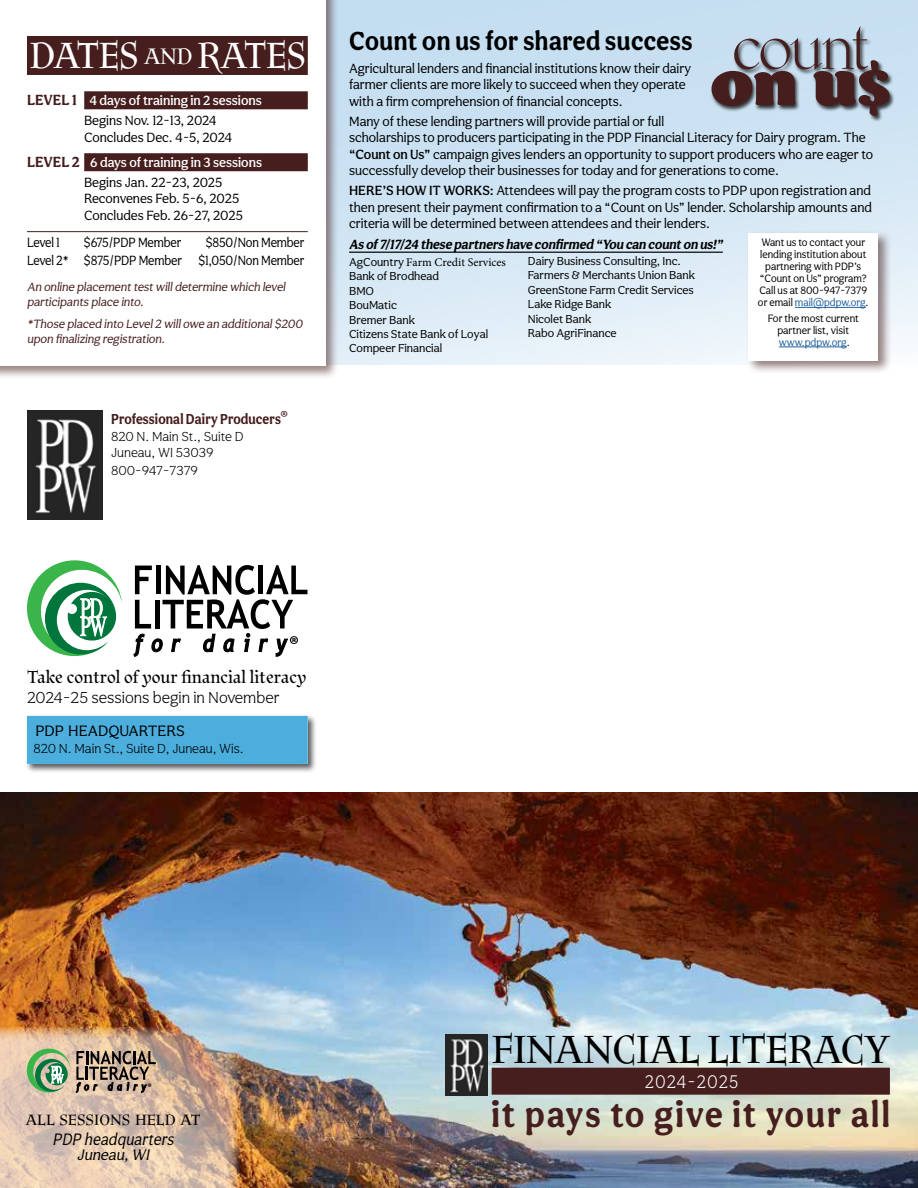
<style>
.page{position:relative;width:918px;height:1188px;background:#fff}
.page>*{position:absolute;margin:0;border:0;box-sizing:border-box;transform-origin:0 0}
.t1{font:63px "Kumlien Pro";letter-spacing:-.06em;color:#451e1d}
.t2{font:58.5px "Barricada Pro";color:#451e1d;scale:1.1 1}
.t3{font:42px "Litania";letter-spacing:-.01em;color:#000}
.t4{font:39px "Litania";letter-spacing:-.02em;color:#fff}
.t5{font:700 37.05px "Aesthet Nova";letter-spacing:.065em;color:#451e1d;scale:.92 1}
.t6{font:700 27px "Aesthet Nova";letter-spacing:.02em;color:#000;scale:.92 1}
.t7{font:300 18.9px "Aesthet Nova";letter-spacing:.05em;color:#fff;scale:.91 1}
.t8{font:18.75px "Litania";color:#000;scale:1.04 1}
.t9{font:italic 17.1px "Aesthet Nova";color:#000;scale:.88 1}
.t10{font:300 16.35px "Aesthet Nova";color:#000}
.t11{font:15.9px "Litania";color:#000;scale:1.05 1}
.t12{font:15.6px "Aesthet Nova";color:#000}
.t13{font:italic 15.6px "Aesthet Nova";color:#000}
.t14{font:700 14.85px "Aesthet Nova";letter-spacing:.01em;color:#451e1d;scale:.89 1}
.t15{font:13.8px/16.5px "Aesthet Nova";color:#000}
.t16{font:500 13.8px/20px "Aesthet Nova";color:#fff}
.t17{font:13.8px/18px "Aesthet Nova";color:#000;text-align:right;scale:.9 1}
.t18{font:italic 700 13.8px "Aesthet Nova";color:#000;scale:.95 1}
.t19{font:300 13.5px/16.5px "Aesthet Nova";color:#000}
.t20{font:12.45px/15px "Aesthet Nova";color:#451e1d}
.t21{font:11.85px/14.4px "Aesthet Nova";color:#000}
.t22{font:11.85px "Minion Pro";color:#000}
.t23{font:11.1px/12px "Aesthet Nova";color:#000;text-align:center;scale:.95 1}
.t24{font:11.1px/12px "Aesthet Nova";color:#000;text-align:center;scale:.96 1}
.s1{font-size:24px}
.s2{font-weight:700;font-size:15.15px;color:#451e1d}
.s3{font-weight:400;color:#000}
.s4{font-weight:500}
.s5{font-family:"Aesthet Nova"}
.s6{color:#215e9e}
</style>
<div class="page">
<div style="left:25px;top:714px;width:292px;height:59px;background:#000;opacity:.65"></div>
<div style="left:0;top:0;width:918px;height:365px;background:linear-gradient(to bottom,#bfdbef,#e6f1f9)"></div>
<div style="left:0;top:0;width:339px;height:379px;background:#451e1d;opacity:.55"></div>
<div style="left:0;top:0;width:325px;height:365px;background:#fff"></div>
<img style="left:27px;top:411px;width:76px;height:108px">
<img style="left:0;top:792px;width:918px;height:396px">
<div style="left:27px;top:36px;width:281px;height:39px;background:#451e1d"></div>
<div style="left:84px;top:91px;width:224px;height:18px;background:#451e1d"></div>
<div style="left:84px;top:153px;width:224px;height:18px;background:#451e1d"></div>
<hr style="left:27px;top:231px;width:281px;height:1px;background:#451e1d">
<img style="left:445px;top:1034px;width:43px;height:61px">
<hr style="left:349px;top:252px;width:374px;height:1px;background:#000">
<div style="left:492px;top:1068px;width:398px;height:27px;background:#451e1d"></div>
<img style="left:0;top:1027px;width:240px;height:161px">
<div style="left:746px;top:230px;width:146px;height:144px;background:#451e1d;opacity:.55"></div>
<div style="left:749px;top:233px;width:129px;height:128px;background:#fff"></div>
<hr style="left:795px;top:307px;width:71px;height:1px;background:#215e9e">
<hr style="left:779px;top:347px;width:68px;height:1px;background:#215e9e">
<svg style="left:27px;top:560px;width:95px;height:97px"></svg>
<svg style="left:133px;top:565px;width:175px;height:92px"></svg>
<div style="left:27px;top:716px;width:281px;height:48px;background:#4baedd"></div>
<div style="left:710px;top:25px;width:186px;height:97px;background:#000;opacity:.75"></div>
<svg style="left:26px;top:1048px;width:130px;height:45px;background:#9a997e"></svg>
<h3 class="t4" style="left:30px;top:32px;width:278px">DATES <span class="s1">AND</span> RATES</h3>
<p class="t16" style="left:84px;top:90px;width:179px;text-indent:-57px"><span class="s2">LEVEL 1</span> 4 days of training in 2 sessions<br><span class="s3">Begins Nov. 12-13, 2024</span></p>
<p class="t16" style="left:27px;top:124px;width:237px;line-height:25.3px;text-indent:57px"><span class="s3">Concludes Dec. 4-5, 2024<br></span><span class="s2">LEVEL 2</span> 6 days of training in 3 sessions</p>
<p class="t15" style="left:84px;top:174px;width:160px">Begins Jan. 22-23, 2025<br>Reconvenes Feb. 5-6, 2025<br>Concludes Feb. 26-27, 2025</p>
<p class="t17" style="left:27px;top:233px;width:38px">Level 1</p>
<p class="t17" style="left:84px;top:233px;width:110px">$675/PDP Member</p>
<p class="t17" style="left:27px;top:233px;width:310px">$850/Non Member<br>Level 2* $875/PDP Member $1,050/Non Member</p>
<p class="t20" style="left:27px;top:279px;width:262px">An online placement test willdetermine which level participants place into.</p>
<p class="t20" style="left:27px;top:316px;width:279px">*Those placed into Level2 willowe an additional$200 upon finalizing registration.</p>
<p class="t14" style="left:111px;top:410px;width:201px">Professional Dairy Producers®</p>
<p class="t19" style="left:111px;top:428px;width:134px">820 N. Main St., Suite D<br>Juneau, WI 53039</p>
<p class="t19" style="left:111px;top:462px;width:88px">800-947-7379</p>
<h1 class="t1" style="left:732px;top:9px;width:139px">count</h1>
<h3 class="t6" style="left:349px;top:24px;width:375px">Count on us for shared success</h3>
<p class="t15" style="left:349px;top:60px;width:344px">Agricultural lenders and financial institutions know their dairy farmer clients are more likely to succeed when they operate with a firm comprehension of financial concepts.</p>
<p class="t15" style="left:349px;top:113px;width:526px">Many of these lending partners will provide partial or full<br>scholarships to producers participating in the PDP Financial Literacy for Dairy program. The <span class="s4">“Count on Us”</span> campaign gives lenders an opportunity to support producers who are eager to successfully develop their businesses for today and for generations to come.</p>
<p class="t15" style="left:349px;top:182px;width:524px;text-align:justify"><span class="s4">HERE’S HOW IT WORKS:</span> Attendees will pay the program costs to PDP upon registration and then present their payment confirmation to a “Count on Us” lender. Scholarship amounts and criteria will be determined between attendees and their lenders.</p>
<p class="t18" style="left:349px;top:236px;width:398px">As of7/17/24 these partners have confirmed “You can counton us!”</p>
<p class="t22" style="left:349px;top:254px;width:158px"><span class="s5">AgCountry</span> Farm Credit Services</p>
<p class="t21" style="left:349px;top:269px;width:141px">Bank of Brodhead<br>BMO<br>BouMatic<br>Bremer Bank<br>Citizens State Bank of Loyal<br>Compeer Financial</p>
<h2 class="t2" style="left:711px;top:50px;width:164px">on u$</h2>
<p class="t23" style="left:758px;top:236px;width:118px">Want us to contact your lending institution about partnering with PDP’s “Count on Us” program?<br>Call us at 800-947-7379 or email <span class="s6">mail@pdpw.org</span>.</p>
<p class="t24" style="left:768px;top:312px;width:96px">For the most current partner list, visit <span class="s6">www.pdpw.org</span>.</p>
<p class="t21" style="left:528px;top:254px;width:169px">Dairy Business Consulting, Inc.<br>Farmers &amp; Merchants Union Bank<br>GreenStone Farm Credit Services<br>Lake Ridge Bank<br>Nicolet Bank<br>Rabo AgriFinance</p>
<h3 class="t8" style="left:27px;top:666px;width:270px">Take control of your financial literacy</h3>
<p class="t10" style="left:27px;top:688px;width:254px">2024-25 sessions begin in November</p>
<p class="t12" style="left:35px;top:722px;width:151px">PDP HEADQUARTERS</p>
<p class="t19" style="left:33px;top:740px;width:212px">820 N. Main St., Suite D, Juneau, Wis.</p>
<p class="t11" style="left:25px;top:1111px;width:168px">ALL SESSIONS HELD AT</p>
<p class="t9" style="left:53px;top:1129px;width:143px">PDP headquarters</p>
<p class="t13" style="left:77px;top:1146px;width:77px">Juneau,WI</p>
<h3 class="t3" style="left:492px;top:1024px;width:400px">FINANCIAL LITERACY</h3>
<h3 class="t5" style="left:491px;top:1092px;width:435px">it pays to give it your all</h3>
<h3 class="t7" style="left:645px;top:1070px;width:104px">2024-2025</h3>
</div>
